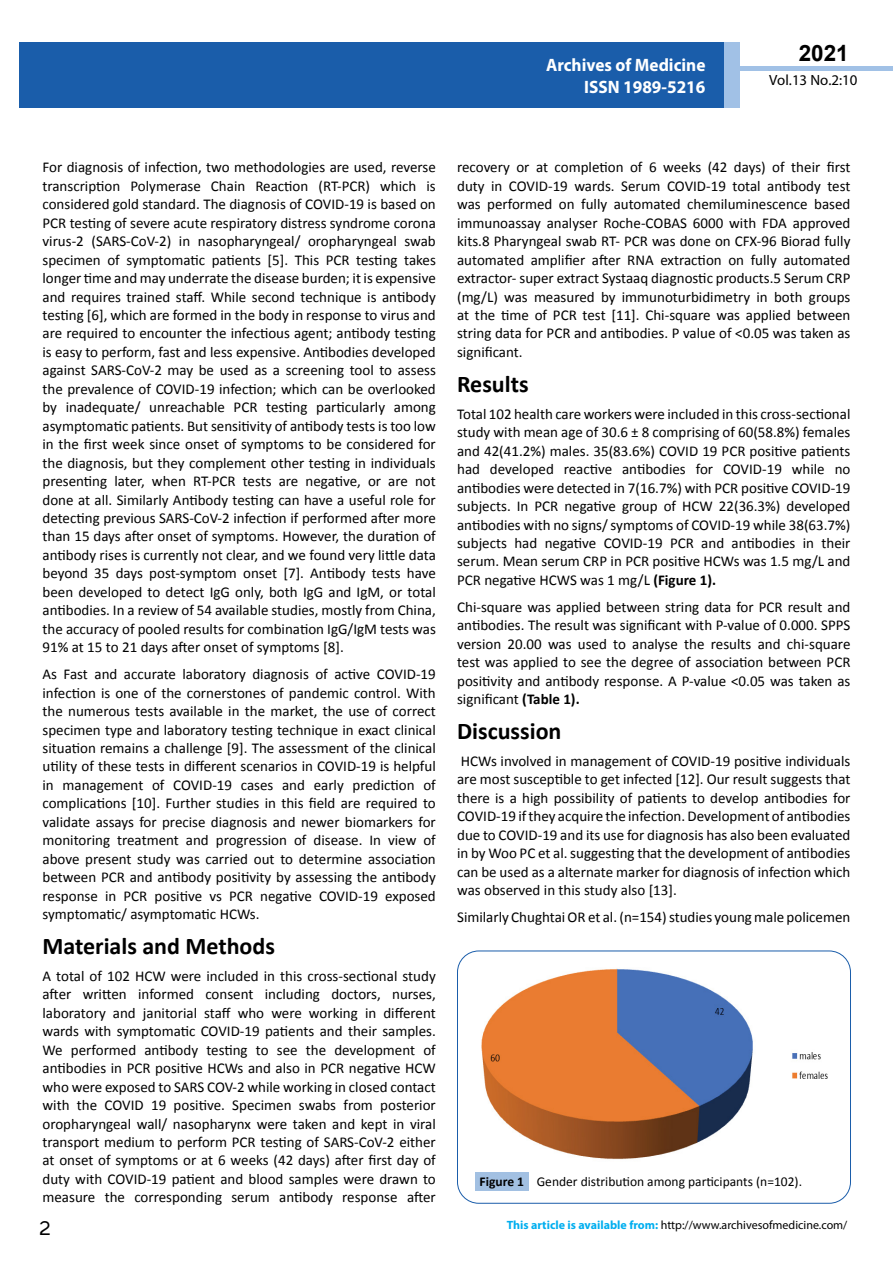
<style>
.page{position:relative;width:893px;height:1263px;background:#fff}
.page>*{position:absolute;margin:0;border:0;box-sizing:border-box;transform-origin:0 0}
.t1{font:25.5px "Tunga";color:#000}
.t2{font:700 24px "Calibri";color:#000}
.t3{font:700 22.5px "Arial";color:#000}
.t4{font:700 18px/21.6px "Myriad Pro";color:#fff;text-align:right;scale:.96 1}
.t5{font:15px/18.5px "Calibri";color:#000;text-align:justify}
.t6{font:14.85px "Myriad Pro";color:#000}
.t7{font:13.5px "Calibri";color:#000}
.t8{font:12px "Myriad Pro";color:#000}
.s1{font-weight:700}
.s2{font-weight:700;color:#00aeef}
</style>
<div class="page">
<div style="left:722px;top:66px;width:171px;height:5px;background:#a1c1e6"></div>
<div style="left:19px;top:42px;width:706px;height:66px;background:#1a5daa"></div>
<div style="left:725px;top:43px;width:15px;height:65px;background:#a1c1e6"></div>
<div style="left:457px;top:950px;width:394px;height:253px;border:1px solid #1a5daa;border-radius:21px"></div>
<div style="left:475px;top:1172px;width:53px;height:19px;background:#a2c0e2"></div>
<img style="left:481px;top:968px;width:347px;height:192px">
<p class="t4" style="left:546px;top:54px;width:167px">Archives of Medicine<br>ISSN 1989-5216</p>
<h3 class="t3" style="left:799px;top:38px;width:52px">2021</h3>
<p class="t6" style="left:769px;top:70px;width:90px">Vol.13 No.2:10</p>
<p class="t5" style="left:43px;top:158px;width:395px">For diagnosis of infection, two methodologies are used, reverse transcription Polymerase Chain Reaction (RT-PCR) which is considered gold standard. The diagnosis of COVID-19 is based on PCR testing of severe acute respiratory distress syndrome corona virus-2 (SARS-CoV-2) in nasopharyngeal/ oropharyngeal swab specimen of symptomatic patients [5]. This PCR testing takes longer time and may underrate the disease burden; it is expensive and requires trained staff. While second technique is antibody testing [6], which are formed in the body in response to virus and are required to encounter the infectious agent; antibody testing is easy to perform, fast and less expensive. Antibodies developed against SARS-CoV-2 may be used as a screening tool to assess the prevalence of COVID-19 infection; which can be overlooked by inadequate/ unreachable PCR testing particularly among asymptomatic patients. But sensitivity of antibody tests is too low in the first week since onset of symptoms to be considered for the diagnosis, but they complement other testing in individuals presenting later, when RT-PCR tests are negative, or are not done at all. Similarly Antibody testing can have a useful role for detecting previous SARS-CoV-2 infection if performed after more than 15 days after onset of symptoms. However, the duration of antibody rises is currently not clear, and we found very little data beyond 35 days post-symptom onset [7]. Antibody tests have been developed to detect IgG only, both IgG and IgM, or total antibodies. In a review of 54 available studies, mostly from China, the accuracy of pooled results for combination IgG/IgM tests was 91% at 15 to 21 days after onset of symptoms [8].</p>
<p class="t5" style="left:43px;top:665px;width:395px">As Fast and accurate laboratory diagnosis of active COVID-19 infection is one of the cornerstones of pandemic control. With the numerous tests available in the market, the use of correct specimen type and laboratory testing technique in exact clinical situation remains a challenge [9]. The assessment of the clinical utility of these tests in different scenarios in COVID-19 is helpful in management of COVID-19 cases and early prediction of complications [10]. Further studies in this field are required to validate assays for precise diagnosis and newer biomarkers for monitoring treatment and progression of disease. In view of above present study was carried out to determine association between PCR and antibody positivity by assessing the antibody response in PCR positive vs PCR negative COVID-19 exposed symptomatic/ asymptomatic HCWs.</p>
<h2 class="t2" style="left:43px;top:931px;width:234px">Materials and Methods</h2>
<p class="t5" style="left:43px;top:967px;width:395px">A total of 102 HCW were included in this cross-sectional study after written informed consent including doctors, nurses, laboratory and janitorial staff who were working in different wards with symptomatic COVID-19 patients and their samples.<br>We performed antibody testing to see the development of antibodies in PCR positive HCWs and also in PCR negative HCW who were exposed to SARS COV-2 while working in closed contact with the COVID 19 positive. Specimen swabs from posterior oropharyngeal wall/ nasopharynx were taken and kept in viral transport medium to perform PCR testing of SARS-CoV-2 either at onset of symptoms or at 6 weeks (42 days) after first day of duty with COVID-19 patient and blood samples were drawn to measure the corresponding serum antibody response after</p>
<p class="t5" style="left:457px;top:158px;width:395px">recovery or at completion of 6 weeks (42 days) of their first duty in COVID-19 wards. Serum COVID-19 total antibody test was performed on fully automated chemiluminescence based immunoassay analyser Roche-COBAS 6000 with FDA approved kits.8 Pharyngeal swab RT- PCR was done on CFX-96 Biorad fully automated amplifier after RNA extraction on fully automated extractor- super extract Systaaq diagnostic products.5 Serum CRP (mg/L) was measured by immunoturbidimetry in both groups at the time of PCR test [11]. Chi-square was applied between string data for PCR and antibodies. P value of &lt;0.05 was taken as significant.</p>
<h2 class="t2" style="left:457px;top:368px;width:73px">Results</h2>
<p class="t5" style="left:457px;top:405px;width:395px">Total 102 health care workers were included in this cross-sectional study with mean age of 30.6 ± 8 comprising of 60(58.8%) females and 42(41.2%) males. 35(83.6%) COVID 19 PCR positive patients had developed reactive antibodies for COVID-19 while no antibodies were detected in 7(16.7%) with PCR positive COVID-19 subjects. In PCR negative group of HCW 22(36.3%) developed antibodies with no signs/ symptoms of COVID-19 while 38(63.7%) subjects had negative COVID-19 PCR and antibodies in their serum. Mean serum CRP in PCR positive HCWs was 1.5 mg/L and PCR negative HCWS was 1 mg/L <span class="s1">(Figure 1).</span></p>
<p class="t5" style="left:457px;top:598px;width:395px">Chi-square was applied between string data for PCR result and antibodies. The result was significant with P-value of 0.000. SPPS version 20.00 was used to analyse the results and chi-square test was applied to see the degree of association between PCR positivity and antibody response. A P-value &lt;0.05 was taken as significant <span class="s1">(Table 1).</span></p>
<h2 class="t2" style="left:457px;top:716px;width:106px">Discussion</h2>
<p class="t5" style="left:457px;top:752px;width:395px">HCWs involved in management of COVID-19 positive individuals are most susceptible to get infected [12]. Our result suggests that there is a high possibility of patients to develop antibodies for COVID-19 if they acquire the infection. Development of antibodies due to COVID-19 and its use for diagnosis has also been evaluated in by Woo PC et al. suggesting that the development of antibodies can be used as a alternate marker for diagnosis of infection which was observed in this study also [13].</p>
<p class="t5" style="left:457px;top:908px;width:395px">Similarly Chughtai OR et al. (n=154) studies young male policemen</p>
<p class="t7" style="left:479px;top:1173px;width:324px"><span class="s1">Figure 1</span> Gender distribution among participants (n=102).</p>
<h1 class="t1" style="left:39px;top:1211px;width:13px">2</h1>
<p class="t8" style="left:507px;top:1218px;width:342px"><span class="s2">This article is available from:</span> http://www.archivesofmedicine.com/</p>
</div>
